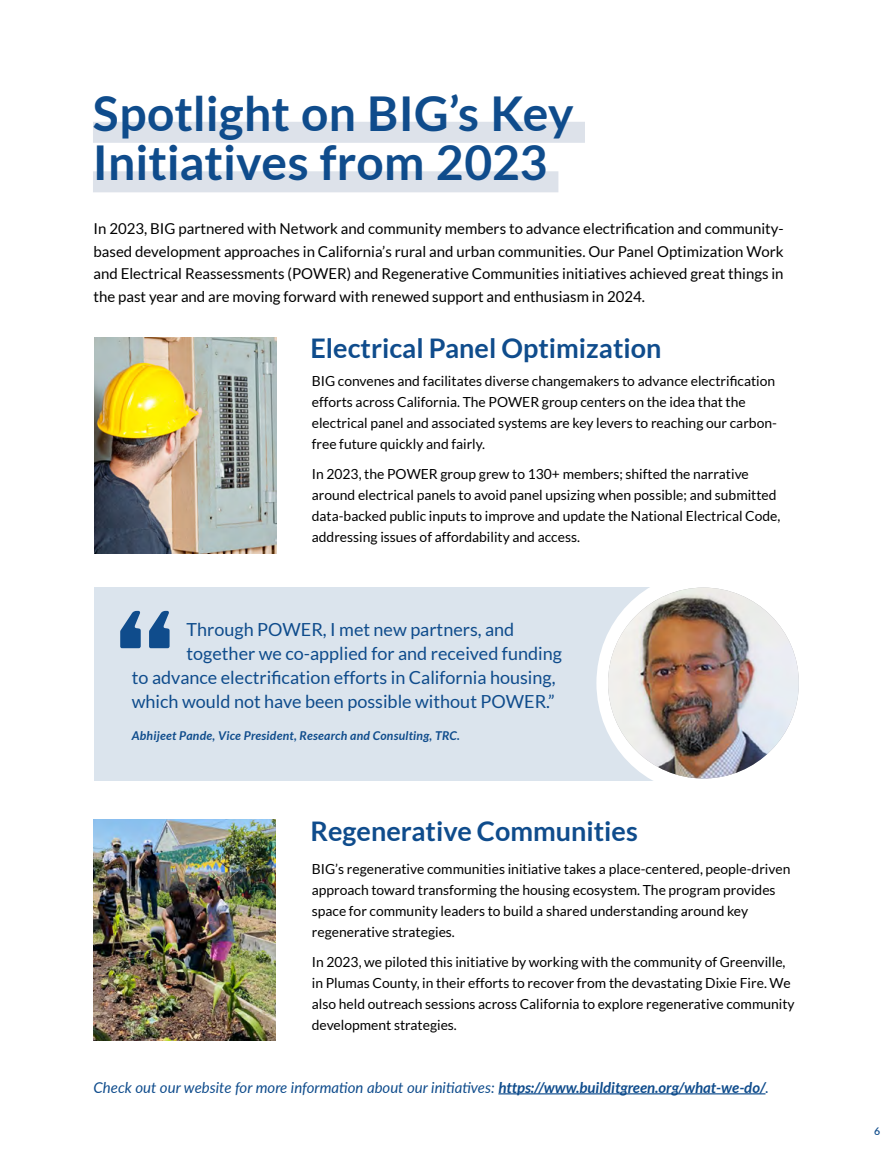
<style>
.page{position:relative;width:893px;height:1149px;background:#fff}
.page>*{position:absolute;margin:0;border:0;box-sizing:border-box;transform-origin:0 0}
.t1{font:700 48px/49.5px "Lato";color:#0f4c8c}
.t2{font:700 27px "Lato";color:#0f4c8c}
.t3{font:18px "Lato";color:#0f4c8c}
.t4{font:15px/22.5px "Lato";color:#000;text-align:justify}
.t5{font:italic 15px "Lato";color:#0f4c8c}
.t6{font:13.8px/21px "Lato";color:#000}
.t7{font:italic 700 12.15px "Lato";letter-spacing:.02em;color:#0f4c8c}
.t8{font:600 10.5px "Lato";color:#0f4c8c}
.s1{font-weight:700}
</style>
<div class="page">
<div style="left:93px;top:122px;width:492px;height:21px;background:#dde2ea"></div>
<div style="left:93px;top:171px;width:465px;height:21px;background:#dde2ea"></div>
<div style="left:94px;top:586px;width:609px;height:194px;background:#dbe4ed"></div>
<div style="left:596px;top:572px;width:214px;height:221px;background:#fff;border-radius:50%"></div>
<img style="left:608px;top:587px;width:191px;height:191px;border-radius:95px">
<svg style="left:120px;top:610px;width:50px;height:38px"></svg>
<hr style="left:498px;top:1092px;width:267px;height:2px;background:#0f4c8c">
<img style="left:94px;top:338px;width:182px;height:216px">
<img style="left:94px;top:819px;width:181px;height:220px">
<h1 class="t1" style="left:93px;top:88px;width:482px">Spotlight on BIG’s Key<br>Initiatives from 2023</h1>
<p class="t4" style="left:94px;top:217px;width:692px">In 2023, BIG partnered with Network and community members to advance electrification and community&shy;based development approaches in California’s rural and urban communities. Our Panel Optimization Work and Electrical Reassessments (POWER) and Regenerative Communities initiatives achieved great things in the past year and are moving forward with renewed support and enthusiasm in 2024.</p>
<h2 class="t2" style="left:310px;top:332px;width:352px">Electrical Panel Optimization</h2>
<p class="t6" style="left:312px;top:370px;width:467px">BIG convenes and facilitates diverse changemakers to advance electrification efforts across California. The POWER group centers on the idea that the electrical panel and associated systems are key levers to reaching our carbon&shy;free future quickly and fairly.</p>
<p class="t6" style="left:312px;top:463px;width:470px">In 2023, the POWER group grew to 130+ members; shifted the narrative around electrical panels to avoid panel upsizing when possible; and submitted data-backed public inputs to improve and update the National Electrical Code, addressing issues of affordability and access.</p>
<h3 class="t3" style="left:187px;top:619px;width:329px">Through POWER, I met new partners, and</h3>
<h3 class="t3" style="left:187px;top:643px;width:377px">together we co-applied for and received funding</h3>
<h3 class="t3" style="left:132px;top:667px;width:425px">to advance electrification efforts in California housing,</h3>
<h3 class="t3" style="left:132px;top:691px;width:424px">which would not have been possible without POWER.”</h3>
<p class="t7" style="left:132px;top:728px;width:329px">Abhijeet Pande, Vice President, Research and Consulting, TRC.</p>
<h2 class="t2" style="left:310px;top:815px;width:329px">Regenerative Communities</h2>
<p class="t6" style="left:312px;top:858px;width:480px">BIG’s regenerative communities initiative takes a place-centered, people-driven approach toward transforming the housing ecosystem. The program provides space for community leaders to build a shared understanding around key regenerative strategies.</p>
<p class="t6" style="left:312px;top:950px;width:484px">In 2023, we piloted this initiative by working with the community of Greenville, in Plumas County, in their efforts to recover from the devastating Dixie Fire. We also held outreach sessions across California to explore regenerative community development strategies.</p>
<p class="t5" style="left:94px;top:1076px;width:677px">Check out our website for more information about our initiatives: <span class="s1">https://www.builditgreen.org/what-we-do/</span>.</p>
<p class="t8" style="left:874px;top:1123px;width:8px">6</p>
</div>
